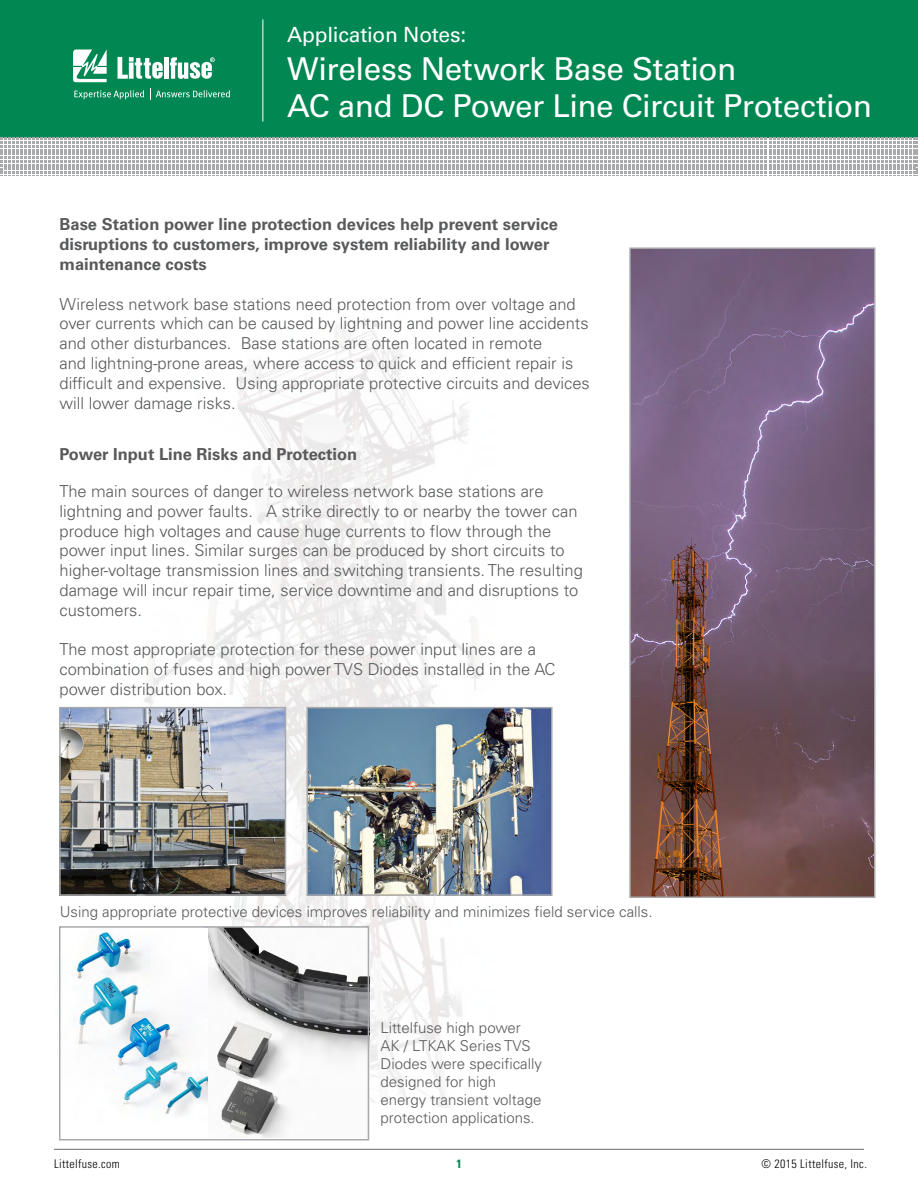
<style>
.page{position:relative;width:918px;height:1188px;background:#fff}
.page>*{position:absolute;margin:0;border:0;box-sizing:border-box;transform-origin:0 0}
.t1{font:31.5px/37.8px "Univers LT Std";letter-spacing:-.015em;color:#fff}
.t2{font:21px "Univers LT Std";letter-spacing:-.015em;color:#fff}
.t3{font:300 16.5px/19.8px "Univers LT Std";color:#58595b}
.t4{font:700 16.5px/19.8px "Univers LT Std";color:#58595b}
.t5{font:300 15px/18px "Univers LT Std";color:#58595b}
.t6{font:300 condensed 12px "Univers LT Std";letter-spacing:.03em;color:#000}
.t7{font:700 condensed 12px "Univers LT Std";color:#008752}
</style>
<div class="page">
<img style="left:60px;top:318px;width:480px;height:790px">
<img style="left:632px;top:250px;width:240px;height:645px">
<div style="left:629px;top:247px;width:246px;height:651px;border:2px solid #a7a9ac"></div>
<img style="left:309px;top:710px;width:241px;height:183px">
<div style="left:306px;top:707px;width:247px;height:189px;border:2px solid #a7a9ac"></div>
<img style="left:62px;top:710px;width:221px;height:183px">
<div style="left:59px;top:707px;width:227px;height:189px;border:2px solid #a7a9ac"></div>
<img style="left:207px;top:928px;width:163px;height:210px">
<img style="left:62px;top:929px;width:145px;height:186px">
<div style="left:59px;top:926px;width:310px;height:214px;border:2px solid #a7a9ac"></div>
<div style="left:0;top:0;width:918px;height:137px;background:#008752"></div>
<svg style="left:73px;top:49px;width:34px;height:33px"></svg>
<hr style="left:164px;top:57px;width:4px;height:22px;background:#fff">
<svg style="left:170px;top:57px;width:45px;height:22px"></svg>
<svg style="left:118px;top:57px;width:45px;height:22px"></svg>
<svg style="left:74px;top:90px;width:70px;height:9px"></svg>
<svg style="left:150px;top:89px;width:80px;height:11px"></svg>
<svg style="left:0;top:137px;width:918px;height:39px"></svg>
<hr style="left:262px;top:19px;width:1px;height:103px;background:#fff">
<hr style="left:54px;top:1149px;width:810px;height:1px;background:#6d6e71">
<p class="t2" style="left:287px;top:22px;width:181px">Application Notes:</p>
<h1 class="t1" style="left:287px;top:50px;width:586px">Wireless Network Base Station<br>AC and DC Power Line Circuit Protection</h1>
<p class="t4" style="left:60px;top:215px;width:500px">Base Station power line protection devices help prevent service disruptions to customers, improve system reliability and lower maintenance costs</p>
<p class="t3" style="left:60px;top:294px;width:532px">Wireless network base stations need protection from over voltage and over currents which can be caused by lightning and power line accidents and other disturbances. Base stations are often located in remote<br>and lightning-prone areas, where access to quick and efficient repair is difficult and expensive. Using appropriate protective circuits and devices will lower damage risks.</p>
<p class="t4" style="left:60px;top:445px;width:299px">Power Input Line Risks and Protection</p>
<p class="t3" style="left:60px;top:481px;width:525px">The main sources of danger to wireless network base stations are lightning and power faults. A strike directly to or nearby the tower can produce high voltages and cause huge currents to flow through the power input lines. Similar surges can be produced by short circuits to higher-voltage transmission lines and switching transients. The resulting damage will incur repair time, service downtime and and disruptions to customers.</p>
<p class="t3" style="left:60px;top:640px;width:498px">The most appropriate protection for these power input lines are a combination of fuses and high power TVS Diodes installed in the AC power distribution box.</p>
<p class="t5" style="left:60px;top:903px;width:594px">Using appropriate protective devices improves reliability and minimizes field service calls.</p>
<p class="t5" style="left:381px;top:1019px;width:163px">Littelfuse high power<br>AK / LTKAK Series TVS<br>Diodes were specifically designed for high energy transient voltage protection applications.</p>
<p class="t6" style="left:54px;top:1157px;width:67px">Littelfuse.com</p>
<p class="t7" style="left:456px;top:1157px;width:7px">1</p>
<p class="t6" style="left:762px;top:1157px;width:107px">© 2015 Littelfuse, Inc.</p>
</div>
